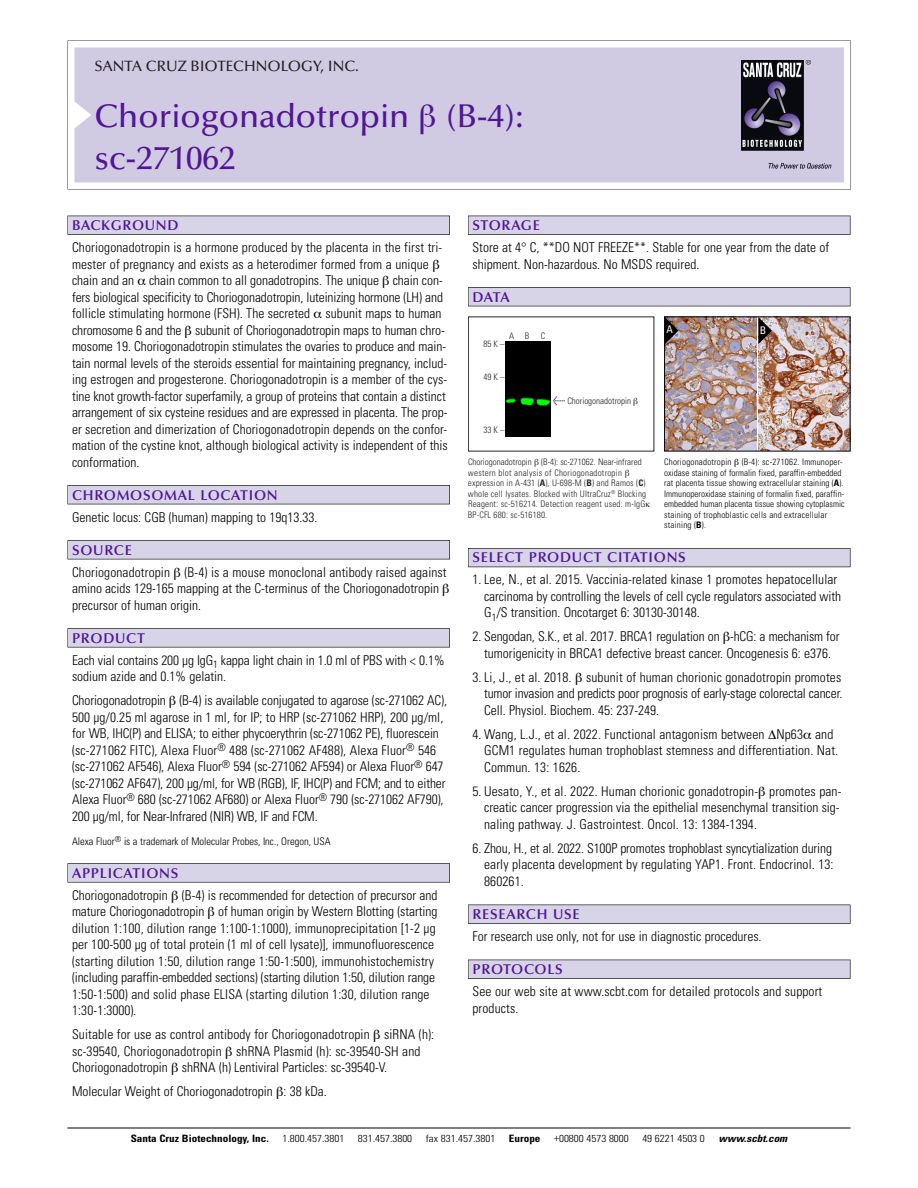
<style>
.page{position:relative;width:918px;height:1188px;background:#fff}
.page>*{position:absolute;margin:0;border:0;box-sizing:border-box;transform-origin:0 0}
.t1{font:500 33px/41.4px "Optima";color:#511695}
.t2{font:500 15px "Optima";color:#231f20}
.t3{font:600 14.25px "Optima";letter-spacing:.05em;color:#511695}
.t4{font:300 condensed 13.5px/16.5px "Univers";color:#000}
.t5{font:300 condensed 10.5px "Univers";color:#000}
.t6{font:condensed 10.5px "Univers";color:#fff}
.t7{font:300 condensed 10.2px "Univers";color:#000;scale:1.1 1}
.t8{font:700 condensed 10.2px "Univers";color:#000;scale:1.1 1}
.t9{font:italic 700 condensed 10.2px "Univers";color:#000;scale:1.1 1}
.t10{font:300 condensed 9px/10.5px "Univers";letter-spacing:.005em;color:#000}
.t11{font:300 condensed 9px/10.5px "Univers";letter-spacing:.015em;color:#272627}
.s1{font-family:"Meta Plus";font-weight:400;font-stretch:normal;font-size:10.5px}
.s2{font-weight:700}
</style>
<div class="page">
<svg style="left:68px;top:40px;width:783px;height:149px"></svg>
<div style="left:74px;top:47px;width:770px;height:135px;background:#d1cae3"></div>
<img style="left:741px;top:60px;width:90px;height:108px">
<div style="left:68px;top:216px;width:382px;height:19px;background:#535256"></div>
<div style="left:68px;top:216px;width:381px;height:18px;background:#d7d4e8"></div>
<div style="left:68px;top:485px;width:382px;height:19px;background:#515155"></div>
<div style="left:68px;top:486px;width:381px;height:18px;background:#d7d4e8"></div>
<div style="left:68px;top:540px;width:382px;height:19px;background:#545357"></div>
<div style="left:68px;top:541px;width:381px;height:18px;background:#d7d4e8"></div>
<div style="left:68px;top:628px;width:382px;height:19px;background:#575659"></div>
<div style="left:68px;top:629px;width:381px;height:18px;background:#d7d4e8"></div>
<svg style="left:68px;top:863px;width:382px;height:20px"></svg>
<div style="left:68px;top:864px;width:381px;height:18px;background:#d7d4e8"></div>
<div style="left:468px;top:216px;width:382px;height:19px;background:#535256"></div>
<div style="left:468px;top:216px;width:382px;height:18px;background:#d7d4e8"></div>
<div style="left:468px;top:287px;width:382px;height:19px;background:#515155"></div>
<div style="left:468px;top:288px;width:382px;height:18px;background:#d7d4e8"></div>
<div style="left:468px;top:548px;width:382px;height:19px;background:#55545b"></div>
<div style="left:468px;top:549px;width:382px;height:18px;background:#d7d4e8"></div>
<div style="left:468px;top:905px;width:382px;height:19px;background:#545457"></div>
<div style="left:468px;top:905px;width:382px;height:18px;background:#d7d4e8"></div>
<div style="left:468px;top:960px;width:382px;height:19px;background:#535256"></div>
<div style="left:468px;top:960px;width:382px;height:18px;background:#d7d4e8"></div>
<hr style="left:68px;top:1128px;width:782px;height:1px;background:#000">
<img style="left:758px;top:318px;width:90px;height:132px">
<img style="left:666px;top:318px;width:90px;height:132px">
<svg style="left:758px;top:317px;width:14px;height:27px"></svg>
<svg style="left:665px;top:317px;width:13px;height:27px"></svg>
<div style="left:506px;top:342px;width:45px;height:95px;background:#000"></div>
<svg style="left:421px;top:104px;width:14px;height:30px"></svg>
<p class="t2" style="left:94px;top:60px;width:266px">SANTA CRUZ BIOTECHNOLOGY, INC.</p>
<p class="t1" style="left:94px;top:99px;width:431px">Choriogonadotropin (B-4): sc-271062</p>
<p class="t3" style="left:72px;top:219px;width:108px">BACKGROUND</p>
<p class="t4" style="left:72px;top:240px;width:377px">Choriogonadotropin is a hormone produced by the placenta in the first tri&shy;mester of pregnancy and exists as a heterodimer formed from a unique chain and an chain common to all gonadotropins. The unique chain con&shy;fers biological specificity to Choriogonadotropin, luteinizing hormone (LH) and follicle stimulating hormone (FSH). The secreted subunit maps to human chromosome 6 and the subunit of Choriogonadotropin maps to human chro&shy;mosome 19. Choriogonadotropin stimulates the ovaries to produce and main&shy;tain normal levels of the steroids essential for maintaining pregnancy, includ&shy;ing estrogen and progesterone. Choriogonadotropin is a member of the cys&shy;tine knot growth-factor superfamily, a group of proteins that contain a distinct arrangement of six cysteine residues and are expressed in placenta. The prop&shy;er secretion and dimerization of Choriogonadotropin depends on the confor&shy;mation of the cystine knot, although biological activity is independent of this conformation.</p>
<p class="t3" style="left:72px;top:489px;width:207px">CHROMOSOMAL LOCATION</p>
<p class="t4" style="left:72px;top:510px;width:247px">Genetic locus: CGB (human) mapping to 19q13.33.</p>
<p class="t3" style="left:72px;top:544px;width:61px">SOURCE</p>
<p class="t4" style="left:72px;top:565px;width:376px">Choriogonadotropin (B-4) is a mouse monoclonal antibody raised against amino acids 129-165 mapping at the C-terminus of the Choriogonadotropin precursor of human origin.</p>
<p class="t3" style="left:72px;top:632px;width:74px">PRODUCT</p>
<p class="t4" style="left:72px;top:653px;width:374px">Each vial contains 200 µg IgG<sub>1</sub> kappa light chain in 1.0 ml of PBS with &lt; 0.1% sodium azide and 0.1% gelatin.</p>
<p class="t4" style="left:72px;top:694px;width:376px">Choriogonadotropin (B-4) is available conjugated to agarose (sc-271062 AC), 500 µg/0.25 ml agarose in 1 ml, for IP; to HRP (sc-271062 HRP), 200 µg/ml, for WB, IHC(P) and ELISA; to either phycoerythrin (sc-271062 PE), fluorescein (sc-271062 FITC), Alexa Fluor<sup>®</sup> 488 (sc-271062 AF488), Alexa Fluor<sup>®</sup> 546 (sc-271062 AF546), Alexa Fluor<sup>®</sup> 594 (sc-271062 AF594) or Alexa Fluor<sup>®</sup> 647 (sc-271062 AF647), 200 µg/ml, for WB (RGB), IF, IHC(P) and FCM; and to either Alexa Fluor<sup>®</sup> 680 (sc-271062 AF680) or Alexa Fluor<sup>®</sup> 790 (sc-271062 AF790), 200 µg/ml, for Near-Infrared (NIR) WB, IF and FCM.</p>
<p class="t5" style="left:72px;top:837px;width:260px">Alexa Fluor<sup>®</sup> is a trademark of Molecular Probes, Inc., Oregon, USA</p>
<p class="t3" style="left:72px;top:867px;width:108px">APPLICATIONS</p>
<p class="t4" style="left:72px;top:888px;width:367px">Choriogonadotropin (B-4) is recommended for detection of precursor and mature Choriogonadotropin of human origin by Western Blotting (starting dilution 1:100, dilution range 1:100-1:1000), immunoprecipitation [1-2 µg per 100-500 µg of total protein (1 ml of cell lysate)], immunofluorescence (starting dilution 1:50, dilution range 1:50-1:500), immunohistochemistry (including paraffin-embedded sections) (starting dilution 1:50, dilution range 1:50-1:500) and solid phase ELISA (starting dilution 1:30, dilution range 1:30-1:3000).</p>
<p class="t4" style="left:72px;top:1028px;width:364px">Suitable for use as control antibody for Choriogonadotropin siRNA (h): sc-39540, Choriogonadotropin shRNA Plasmid (h): sc-39540-SH and<br>Choriogonadotropin shRNA (h) Lentiviral Particles: sc-39540-V.</p>
<p class="t4" style="left:72px;top:1085px;width:256px">Molecular Weight of Choriogonadotropin : 38 kDa.</p>
<p class="t3" style="left:473px;top:219px;width:69px">STORAGE</p>
<p class="t4" style="left:473px;top:240px;width:358px">Store at 4° C, **DO NOT FREEZE**. Stable for one year from the date of shipment. Non-hazardous. No MSDS required.</p>
<p class="t3" style="left:473px;top:291px;width:39px">DATA</p>
<p class="t11" style="left:509px;top:331px;width:22px">A B</p>
<p class="t11" style="left:541px;top:331px;width:6px">C</p>
<p class="t11" style="left:484px;top:339px;width:22px">85K–</p>
<p class="t11" style="left:484px;top:372px;width:22px">49K–</p>
<p class="t11" style="left:484px;top:425px;width:22px">33K–</p>
<p class="t11" style="left:553px;top:397px;width:80px"><span class="s1">&lt;</span> Choriogonadotropin</p>
<p class="t11" style="left:468px;top:458px;width:180px">Choriogonadotropin (B-4): sc-271062. Near-infrared western blot analysis of Choriogonadotropin expression in A-431 (<span class="s2">A</span>), U-698-M (<span class="s2">B</span>) and Ramos (<span class="s2">C</span>) whole cell lysates. Blocked with UltraCruz<sup>®</sup> Blocking Reagent: sc-516214. Detection reagent used: m-IgG BP-CFL 680: sc-516180.</p>
<p class="t6" style="left:667px;top:326px;width:8px">A</p>
<p class="t6" style="left:760px;top:326px;width:8px">B</p>
<p class="t10" style="left:664px;top:458px;width:182px">Choriogonadotropin (B-4): sc-271062. Immunoper&shy;oxidase staining of formalin fixed, paraffin-embedded rat placenta tissue showing extracellular staining (<span class="s2">A</span>).<br>Immunoperoxidase staining of formalin fixed, paraffin&shy;embedded human placenta tissue showing cytoplasmic staining of trophoblastic cells and extracellular staining (<span class="s2">B</span>).</p>
<p class="t3" style="left:473px;top:552px;width:215px">SELECT PRODUCT CITATIONS</p>
<p class="t4" style="left:484px;top:573px;width:358px;text-indent:-12px">1. Lee, N., et al. 2015. Vaccinia-related kinase 1 promotes hepatocellular carcinoma by controlling the levels of cell cycle regulators associated with<br>G<sub>1</sub>/S transition. Oncotarget 6: 30130-30148.</p>
<p class="t4" style="left:473px;top:630px;width:369px;text-align:center">2. Sengodan, S.K., et al. 2017. BRCA1 regulation on -hCG: a mechanism for tumorigenicity in BRCA1 defective breast cancer. Oncogenesis 6: e376.</p>
<p class="t4" style="left:484px;top:670px;width:360px;text-align:justify;text-indent:-12px">3. Li, J., et al. 2018. subunit of human chorionic gonadotropin promotes tumor invasion and predicts poor prognosis of early-stage colorectal cancer.<br>Cell. Physiol. Biochem. 45: 237-249.</p>
<p class="t4" style="left:484px;top:727px;width:356px;text-indent:-12px">4. Wang, L.J., et al. 2022. Functional antagonism between Np63 and<br>GCM1 regulates human trophoblast stemness and differentiation. Nat.<br>Commun. 13: 1626.</p>
<p class="t4" style="left:484px;top:784px;width:359px;text-indent:-12px">5. Uesato, Y., et al. 2022. Human chorionic gonadotropin- promotes pan&shy;creatic cancer progression via the epithelial mesenchymal transition sig&shy;naling pathway. J. Gastrointest. Oncol. 13: 1384-1394.</p>
<p class="t4" style="left:484px;top:841px;width:351px;text-align:justify;text-indent:-12px">6. Zhou, H., et al. 2022. S100P promotes trophoblast syncytialization during early placenta development by regulating YAP1. Front. Endocrinol. 13:<br>860261.</p>
<p class="t3" style="left:473px;top:908px;width:109px">RESEARCH USE</p>
<p class="t4" style="left:473px;top:929px;width:291px">For research use only, not for use in diagnostic procedures.</p>
<p class="t3" style="left:473px;top:963px;width:92px">PROTOCOLS</p>
<p class="t4" style="left:473px;top:984px;width:351px">See our web site at www.scbt.com for detailed protocols and support products.</p>
<p class="t8" style="left:131px;top:1135px;width:127px">Santa Cruz Biotechnology, Inc.</p>
<p class="t7" style="left:282px;top:1135px;width:58px">1.800.457.3801</p>
<p class="t7" style="left:358px;top:1135px;width:51px">831.457.3800</p>
<p class="t7" style="left:426px;top:1135px;width:65px">fax 831.457.3801</p>
<p class="t8" style="left:509px;top:1135px;width:30px">Europe</p>
<p class="t7" style="left:554px;top:1135px;width:69px">+00800 4573 8000</p>
<p class="t7" style="left:642px;top:1135px;width:58px">49 6221 4503 0</p>
<p class="t9" style="left:719px;top:1135px;width:66px">www.scbt.com</p>
</div>
